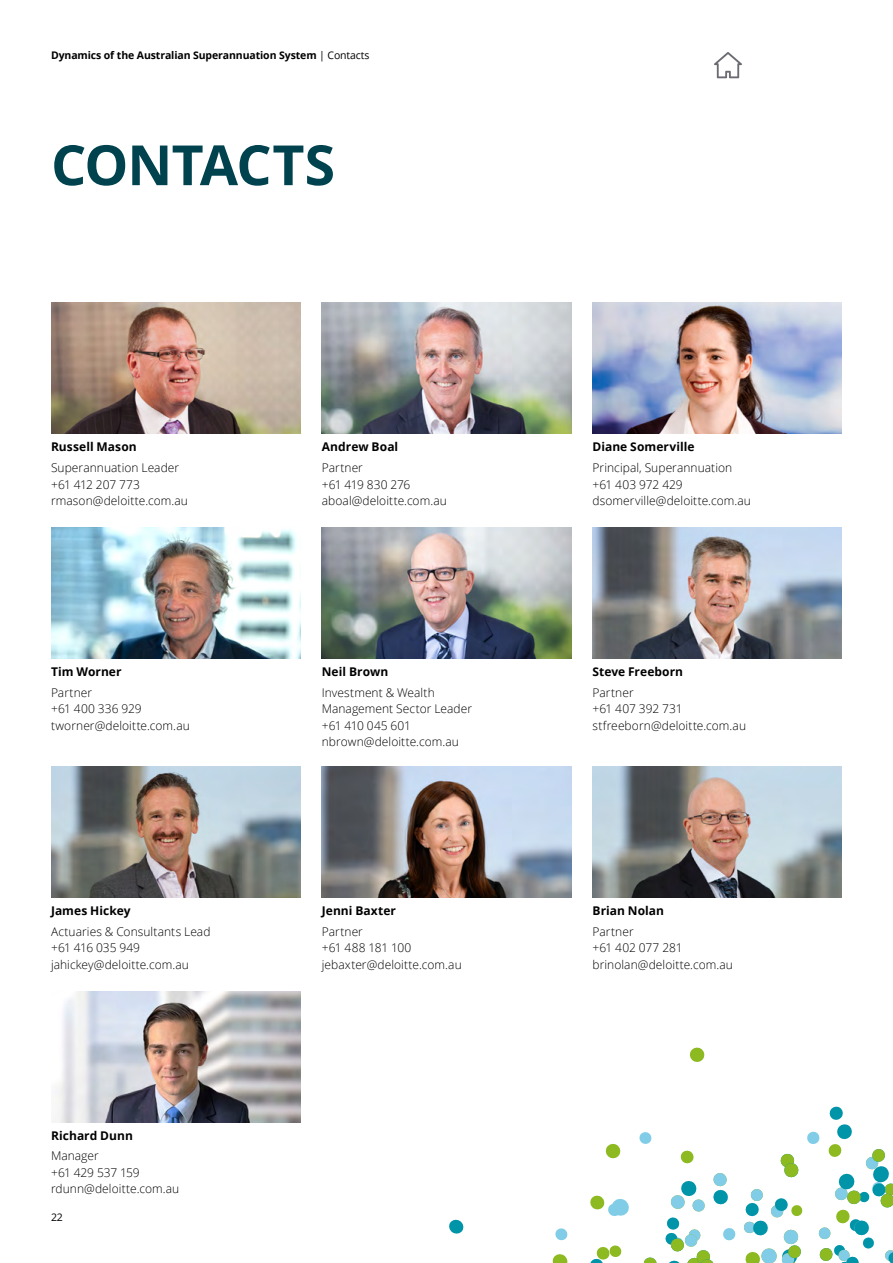
<style>
.page{position:relative;width:893px;height:1263px;background:#fff}
.page>*{position:absolute;margin:0;border:0;box-sizing:border-box;transform-origin:0 0}
.t1{font:700 55.5px "Open Sans";letter-spacing:-.02em;color:#00434f}
.t2{font:300 12px/16.5px "Open Sans";letter-spacing:.005em;color:#000}
.t3{font:700 12px "Open Sans";letter-spacing:.005em;color:#000}
.t4{font:700 10.5px "Open Sans";letter-spacing:-.01em;color:#000}
.t5{font:10.5px "Open Sans";color:#000}
.s1{font-weight:400}
</style>
<div class="page">
<img style="left:322px;top:527px;width:249px;height:131px">
<img style="left:54px;top:991px;width:246px;height:131px">
<img style="left:51px;top:766px;width:249px;height:132px">
<img style="left:322px;top:766px;width:249px;height:132px">
<img style="left:592px;top:527px;width:250px;height:131px">
<img style="left:592px;top:766px;width:250px;height:132px">
<img style="left:51px;top:527px;width:249px;height:131px">
<svg style="left:639px;top:1132px;width:13px;height:12px"></svg>
<svg style="left:680px;top:1150px;width:14px;height:14px"></svg>
<svg style="left:643px;top:1257px;width:14px;height:6px"></svg>
<svg style="left:449px;top:1219px;width:15px;height:15px"></svg>
<svg style="left:689px;top:1047px;width:16px;height:15px"></svg>
<svg style="left:552px;top:1254px;width:16px;height:9px"></svg>
<svg style="left:590px;top:1195px;width:39px;height:21px"></svg>
<svg style="left:555px;top:1228px;width:13px;height:13px"></svg>
<svg style="left:590px;top:1245px;width:32px;height:18px"></svg>
<svg style="left:605px;top:1143px;width:16px;height:16px"></svg>
<svg style="left:665px;top:1173px;width:71px;height:90px"></svg>
<svg style="left:743px;top:1106px;width:150px;height:157px"></svg>
<img style="left:51px;top:303px;width:249px;height:131px">
<img style="left:322px;top:303px;width:249px;height:131px">
<img style="left:592px;top:303px;width:250px;height:131px">
<svg style="left:714px;top:52px;width:28px;height:26px"></svg>
<p class="t4" style="left:51px;top:48px;width:320px">Dynamics of the Australian Superannuation System <span class="s1">| Contacts</span></p>
<h1 class="t1" style="left:51px;top:126px;width:286px">CONTACTS</h1>
<p class="t3" style="left:51px;top:438px;width:87px">Russell Mason</p>
<p class="t2" style="left:51px;top:459px;width:138px">Superannuation Leader +61 412 207 773 rmason@deloitte.com.au</p>
<p class="t3" style="left:51px;top:663px;width:72px">Tim Worner</p>
<p class="t2" style="left:51px;top:684px;width:140px">Partner<br>+61 400 336 929 tworner@deloitte.com.au</p>
<p class="t3" style="left:51px;top:902px;width:81px">James Hickey</p>
<p class="t2" style="left:51px;top:923px;width:161px">Actuaries &amp; Consultants Lead +61 416 035 949 jahickey@deloitte.com.au</p>
<p class="t3" style="left:51px;top:1127px;width:83px">Richard Dunn</p>
<p class="t2" style="left:51px;top:1147px;width:130px">Manager<br>+61 429 537 159 rdunn@deloitte.com.au</p>
<p class="t5" style="left:51px;top:1210px;width:13px">22</p>
<p class="t3" style="left:322px;top:438px;width:78px">Andrew Boal</p>
<p class="t2" style="left:322px;top:459px;width:127px">Partner<br>+61 419 830 276 aboal@deloitte.com.au</p>
<p class="t3" style="left:322px;top:663px;width:68px">Neil Brown</p>
<p class="t2" style="left:322px;top:684px;width:152px">Investment &amp; Wealth<br>Management Sector Leader +61 410 045 601 nbrown@deloitte.com.au</p>
<p class="t3" style="left:322px;top:902px;width:76px">Jenni Baxter</p>
<p class="t2" style="left:322px;top:923px;width:142px">Partner<br>+61 488 181 100 jebaxter@deloitte.com.au</p>
<p class="t3" style="left:592px;top:438px;width:104px">Diane Somerville</p>
<p class="t2" style="left:592px;top:459px;width:160px">Principal, Superannuation +61 403 972 429 dsomerville@deloitte.com.au</p>
<p class="t3" style="left:592px;top:663px;width:92px">Steve Freeborn</p>
<p class="t2" style="left:592px;top:684px;width:155px">Partner<br>+61 407 392 731 stfreeborn@deloitte.com.au</p>
<p class="t3" style="left:592px;top:902px;width:73px">Brian Nolan</p>
<p class="t2" style="left:592px;top:923px;width:142px">Partner<br>+61 402 077 281 brinolan@deloitte.com.au</p>
</div>
